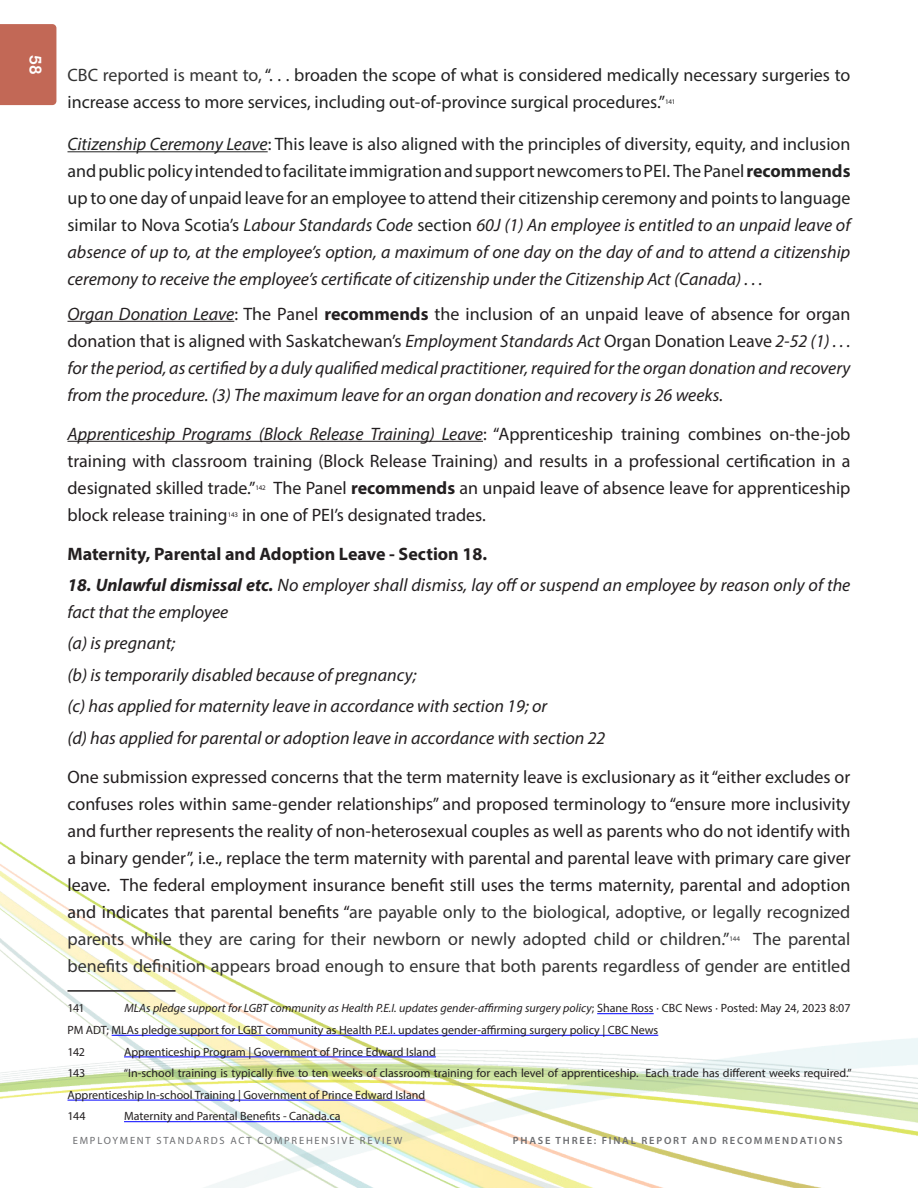
<style>
.page{position:relative;width:918px;height:1188px;background:#fff}
.page>*{position:absolute;margin:0;border:0;box-sizing:border-box;transform-origin:0 0}
.t1{font:18px/27px "Myriad Pro";color:#231f20;text-align:justify}
.Normal__Web{font:18px/27px "Myriad Pro";color:#222}
.t2{font:italic 18px/27px "Myriad Pro";color:#231f20;text-align:justify}
.t3{font:18px/27px "Myriad Pro";color:#333;text-align:right}
.t4{font:700 18px "Myriad Pro";color:#231f20}
.t5{font:700 16.2px "RNS Camelia";color:#fff}
.t6{font:12px/21.6px "Myriad Pro";color:#231f20}
.t7{font:10.5px "Myriad Pro";letter-spacing:.17em;color:#6c6d70}
.t8{font:600 10.5px "Myriad Pro";letter-spacing:.17em;color:#6c6d70}
.t9{font:7.05px "Myriad Pro";letter-spacing:-.025em;color:#231f20}
.Normal__Web-2{font:7.05px "Myriad Pro";color:#222}
.t10{font:7.05px "Myriad Pro";color:#333}
.s1{color:#333}
.s2{font-style:italic}
.s3{font-weight:700}
.s4{font-style:italic;color:#231f20}
.s5{font-style:normal}
.s6{font-weight:700;font-style:normal}
</style>
<div class="page">
<img style="left:0;top:841px;width:918px;height:347px">
<div style="left:0;top:24px;width:56px;height:81px;background:#c26856"></div>
<hr style="left:68px;top:151px;width:200px;height:1px;background:#222">
<hr style="left:68px;top:321px;width:166px;height:1px;background:#231f20">
<hr style="left:68px;top:441px;width:415px;height:1px;background:#231f20">
<hr style="left:68px;top:990px;width:108px;height:2px;background:#231f20">
<hr style="left:597px;top:1013px;width:57px;height:1px;background:#00f">
<hr style="left:112px;top:1035px;width:546px;height:1px;background:#00f">
<hr style="left:124px;top:1057px;width:312px;height:1px;background:#00f">
<hr style="left:68px;top:1100px;width:357px;height:1px;background:#00f">
<hr style="left:124px;top:1121px;width:217px;height:1px;background:#00f">
<p class="t5" style="left:46px;top:55px;width:21px;rotate:90deg">58</p>
<p class="Normal__Web" style="left:68px;top:61px;width:784px"><span class="s1">CBC reported is meant to,</span> “. . . broaden the scope of what is considered medically necessary surgeries to increase access to more services, including out-of-province surgical procedures.”</p>
<p class="Normal__Web-2" style="left:665px;top:97px;width:12px">141</p>
<p class="Normal__Web" style="left:68px;top:130px;width:785px;text-align:justify"><span class="s2">Citizenship Ceremony Leave</span>: This leave is also aligned with the principles of diversity, equity, and inclusion and public policy intended to facilitate immigration and support newcomers to PEI. The Panel <span class="s3">recommends </span>up to one day of unpaid leave for an employee to attend their citizenship ceremony and points to language similar to Nova Scotia’s <span class="s2">Labour Standards Code</span> section <span class="s4">60J (1) An employee is entitled to an unpaid leave of absence of up to, at the employee’s option, a maximum of one day on the day of and to attend a citizenship ceremony to receive the employee’s certificate of citizenship under the Citizenship Act (Canada) . . .</span></p>
<p class="t2" style="left:68px;top:300px;width:785px">Organ Donation Leave<span class="s5">: The Panel</span> <span class="s6">recommends</span> <span class="s5">the inclusion of an unpaid leave of absence for organ donation that is aligned with Saskatchewan’s</span> Employment Standards Act <span class="s5">Organ Donation Leave</span> 2-52 (1) . . . for the period, as certified by a duly qualified medical practitioner, required for the organ donation and recovery from the procedure. (3) The maximum leave for an organ donation and recovery is 26 weeks.</p>
<p class="t1" style="left:68px;top:420px;width:785px"><span class="s2">Apprenticeship Programs (Block Release Training) Leave</span>: “Apprenticeship training combines on-the-job training with classroom training (Block Release Training) and results in a professional certification in a designated skilled trade.”</p>
<p class="t9" style="left:255px;top:483px;width:12px">142</p>
<p class="t1" style="left:274px;top:474px;width:578px">The Panel <span class="s3">recommends</span> an unpaid leave of absence leave for apprenticeship</p>
<p class="t1" style="left:68px;top:501px;width:162px">block release training</p>
<p class="t9" style="left:228px;top:510px;width:12px">143</p>
<p class="t1" style="left:242px;top:501px;width:245px">in one of PEI’s designated trades.</p>
<p class="t4" style="left:68px;top:542px;width:421px">Maternity, Parental and Adoption Leave - Section 18.</p>
<p class="t2" style="left:68px;top:571px;width:784px"><span class="s3">18. Unlawful dismissal etc.</span> No employer shall dismiss, lay off or suspend an employee by reason only of the fact that the employee</p>
<p class="t2" style="left:68px;top:630px;width:109px">(a) is pregnant;</p>
<p class="t2" style="left:68px;top:661px;width:351px">(b) is temporarily disabled because of pregnancy;</p>
<p class="t2" style="left:68px;top:692px;width:481px">(c) has applied for maternity leave in accordance with section 19; or</p>
<p class="t2" style="left:68px;top:724px;width:539px">(d) has applied for parental or adoption leave in accordance with section 22</p>
<p class="t1" style="left:68px;top:763px;width:785px">One submission expressed concerns that the term maternity leave is exclusionary as it “either excludes or confuses roles within same-gender relationships” and proposed terminology to “ensure more inclusivity and further represents the reality of non-heterosexual couples as well as parents who do not identify with a binary gender”, i.e., replace the term maternity with parental and parental leave with primary care giver leave. The federal employment insurance benefit still uses the terms maternity, parental and adoption and indicates that parental benefits “<span class="s1">are payable only to the biological, adoptive, or legally recognized parents while they are caring for their newborn or newly adopted child or children.”</span></p>
<p class="t3" style="left:68px;top:925px;width:785px">The parental<br>benefits definition appears broad enough to ensure that both parents regardless of gender are entitled</p>
<p class="t6" style="left:68px;top:997px;width:19px">141</p>
<p class="t10" style="left:729px;top:934px;width:12px">144</p>
<p class="t6" style="left:68px;top:997px;width:785px;text-indent:57px"><span class="s2">MLAs pledge support for LGBT community as Health P.E.I. updates gender-affirming surgery policy</span>; Shane Ross · CBC News · Posted: May 24, 2023 8:07<br>PM ADT; MLAs pledge support for LGBT community as Health P.E.I. updates gender-affirming surgery policy | CBC News</p>
<p class="t6" style="left:68px;top:1041px;width:19px">142</p>
<p class="t6" style="left:124px;top:1041px;width:313px">Apprenticeship Program | Government of Prince Edward Island</p>
<p class="t6" style="left:68px;top:1062px;width:19px">143</p>
<p class="t6" style="left:68px;top:1062px;width:786px;text-indent:56px">“In-school training is typically five to ten weeks of classroom training for each level of apprenticeship. Each trade has different weeks required.”<br>Apprenticeship In-school Training | Government of Prince Edward Island</p>
<p class="t6" style="left:68px;top:1105px;width:20px">144</p>
<p class="t6" style="left:124px;top:1105px;width:218px">Maternity and Parental Benefits - Canada.ca</p>
<p class="t7" style="left:73px;top:1134px;width:331px">EMPLOYMENT STANDARDS ACT COMPREHENSIVE REVIEW</p>
<p class="t8" style="left:513px;top:1134px;width:331px">PHASE THREE: FINAL REPORT AND RECOMMENDATIONS</p>
</div>
